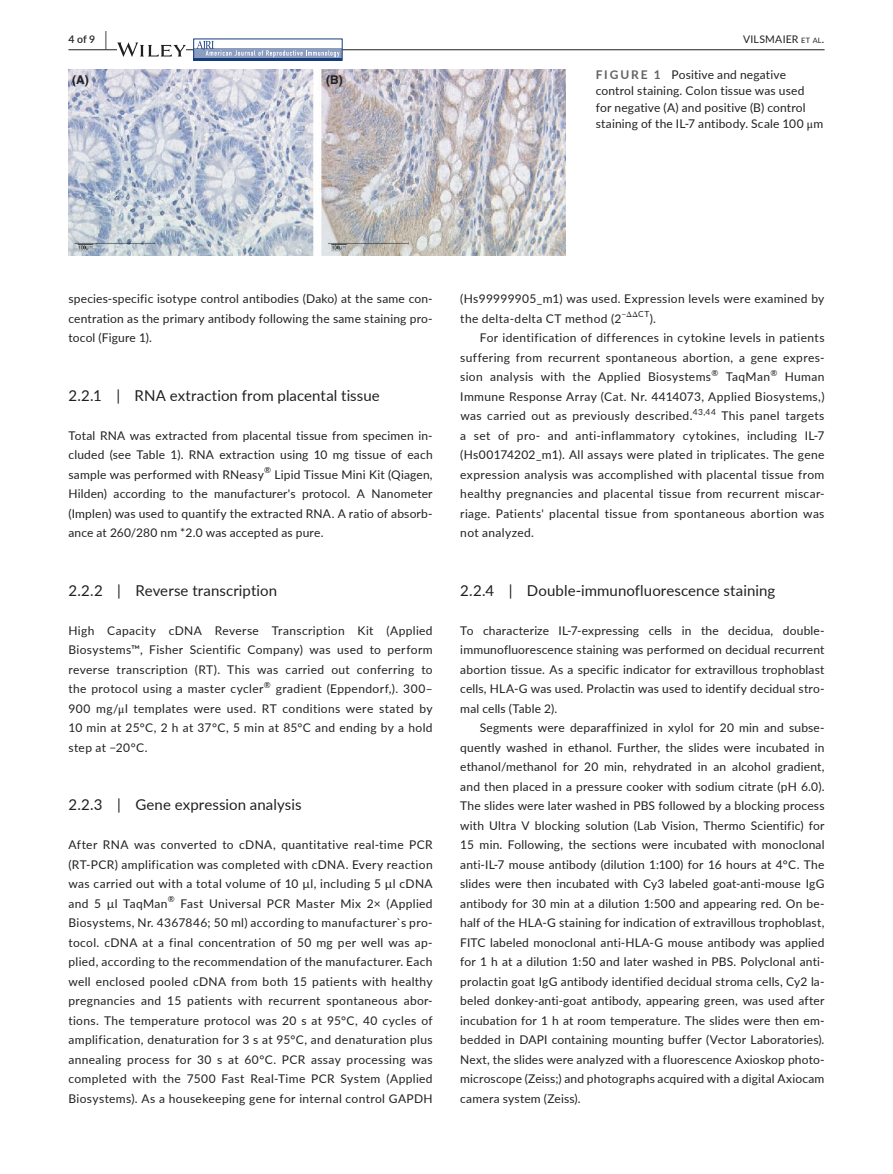
<style>
.page{position:relative;width:893px;height:1174px;background:#fff}
.page>*{position:absolute;margin:0;border:0;box-sizing:border-box;transform-origin:0 0}
.t1{font:15px "Lato";letter-spacing:.005em;color:#231f20}
.t2{font:12px/19.5px "Lato";letter-spacing:.025em;color:#231f20;text-align:justify}
.t3{font:700 12px "Helvetica";color:#231f20}
.t4{font:10.5px "Lato";letter-spacing:.02em;color:#231f20}
.t5{font:600 10.5px "Lato";color:#231f20}
.t6{font:8.4px "Lato";color:#231f20}
.s1{font-size:19.5px}
.s2{font-size:7.35px}
.s3{font-weight:700;color:#636366}
.s4{font-family:"STIX"}
</style>
<div class="page">
<hr style="left:68px;top:49px;width:756px;height:1px;background:#231f20">
<svg style="left:117px;top:42px;width:69px;height:15px"></svg>
<div style="left:194px;top:49px;width:148px;height:10px;background:#8b9ebf"></div>
<svg style="left:197px;top:41px;width:143px;height:16px"></svg>
<hr style="left:194px;top:58px;width:148px;height:3px;background:#163c7f">
<img style="left:68px;top:69px;width:498px;height:186px">
<p class="t5" style="left:68px;top:31px;width:40px">4 of 9 <span class="s1">|</span></p>
<p class="t4" style="left:743px;top:31px;width:83px">VILSMAIER <span class="s2">et al</span>.</p>
<p class="t3" style="left:72px;top:72px;width:18px">(A)</p>
<p class="t3" style="left:326px;top:72px;width:18px">(B)</p>
<p class="t2" style="left:596px;top:66px;width:229px;line-height:16.5px;text-align:left"><span class="s3">FIGURE 1</span> Positive and negative control staining. Colon tissue was used<br>for negative (A) and positive (B) control staining of the IL-7 antibody. Scale 100 <span class="s4">μ</span>m</p>
<p class="t2" style="left:68px;top:288px;width:366px">species-specific isotype control antibodies (Dako) at the same con&shy;centration as the primary antibody following the same staining pro&shy;tocol (Figure 1).</p>
<p class="t1" style="left:68px;top:384px;width:313px">2.2.1 | RNA extraction from placental tissue</p>
<p class="t2" style="left:68px;top:425px;width:366px">Total RNA was extracted from placental tissue from specimen in&shy;cluded (see Table 1). RNA extraction using 10 mg tissue of each sample was performed with RNeasy</p>
<p class="t6" style="left:264px;top:464px;width:8px">®</p>
<p class="t2" style="left:68px;top:464px;width:366px;text-indent:206px">Lipid Tissue Mini Kit (Qiagen, Hilden) according to the manufacturer's protocol. A Nanometer (Implen) was used to quantify the extracted RNA. A ratio of absorb&shy;ance at 260/280 nm *2.0 was accepted as pure.</p>
<p class="t1" style="left:68px;top:579px;width:210px">2.2.2 | Reverse transcription</p>
<p class="t2" style="left:68px;top:620px;width:366px">High Capacity cDNA Reverse Transcription Kit (Applied Biosystems™, Fisher Scientific Company) was used to perform reverse transcription (RT). This was carried out conferring to the protocol using a master cycler</p>
<p class="t6" style="left:264px;top:679px;width:8px">®</p>
<p class="t2" style="left:68px;top:678px;width:366px;text-indent:207px">gradient (Eppendorf,). 300– 900 mg/<span class="s4">μ</span>l templates were used. RT conditions were stated by 10 min at 25°C, 2 h at 37°C, 5 min at 85°C and ending by a hold step at −20°C.</p>
<p class="t1" style="left:68px;top:794px;width:235px">2.2.3 | Gene expression analysis</p>
<p class="t2" style="left:68px;top:834px;width:366px">After RNA was converted to cDNA, quantitative real-time PCR (RT-PCR) amplification was completed with cDNA. Every reaction was carried out with a total volume of 10 µl, including 5 µl cDNA and 5 µl TaqMan</p>
<p class="t6" style="left:168px;top:893px;width:8px">®</p>
<p class="t2" style="left:68px;top:893px;width:366px;text-indent:112px">Fast Universal PCR Master Mix 2× (Applied Biosystems, Nr. 4367846; 50 ml) according to manufacturer`s pro&shy;tocol. cDNA at a final concentration of 50 mg per well was ap&shy;plied, according to the recommendation of the manufacturer. Each well enclosed pooled cDNA from both 15 patients with healthy pregnancies and 15 patients with recurrent spontaneous abor&shy;tions. The temperature protocol was 20 s at 95°C, 40 cycles of amplification, denaturation for 3 s at 95°C, and denaturation plus annealing process for 30 s at 60°C. PCR assay processing was completed with the 7500 Fast Real-Time PCR System (Applied Biosystems). As a housekeeping gene for internal control GAPDH</p>
<p class="t2" style="left:460px;top:288px;width:366px">(Hs99999905_m1) was used. Expression levels were examined by the delta-delta CT method (2</p>
<p class="t6" style="left:621px;top:308px;width:29px">−<span class="s4">ΔΔ</span>CT</p>
<p class="t2" style="left:650px;top:308px;width:8px">).</p>
<p class="t2" style="left:480px;top:327px;width:346px">For identification of differences in cytokine levels in patients</p>
<p class="t2" style="left:460px;top:347px;width:366px">suffering from recurrent spontaneous abortion, a gene expres-</p>
<p class="t2" style="left:460px;top:366px;width:252px">sion analysis with the Applied Biosystems</p>
<p class="t6" style="left:711px;top:367px;width:8px">®</p>
<p class="t2" style="left:726px;top:366px;width:46px">TaqMan</p>
<p class="t6" style="left:770px;top:367px;width:8px">®</p>
<p class="t2" style="left:460px;top:366px;width:366px;text-indent:324px">Human Immune Response Array (Cat. Nr. 4414073, Applied Biosystems,) was carried out as previously described.</p>
<p class="t6" style="left:693px;top:406px;width:25px">43,44</p>
<p class="t2" style="left:460px;top:405px;width:366px;text-indent:261px">This panel targets a set of pro- and anti-inflammatory cytokines, including IL-7 (Hs00174202_m1). All assays were plated in triplicates. The gene expression analysis was accomplished with placental tissue from healthy pregnancies and placental tissue from recurrent miscar&shy;riage. Patients' placental tissue from spontaneous abortion was not analyzed.</p>
<p class="t1" style="left:460px;top:579px;width:317px">2.2.4 | Double-immunofluorescence staining</p>
<p class="t2" style="left:460px;top:620px;width:366px">To characterize IL-7-expressing cells in the decidua, double&shy;immunofluorescence staining was performed on decidual recurrent abortion tissue. As a specific indicator for extravillous trophoblast cells, HLA-G was used. Prolactin was used to identify decidual stro&shy;mal cells (Table 2).</p>
<p class="t2" style="left:460px;top:717px;width:366px;text-indent:20px">Segments were deparaffinized in xylol for 20 min and subse&shy;quently washed in ethanol. Further, the slides were incubated in ethanol/methanol for 20 min, rehydrated in an alcohol gradient, and then placed in a pressure cooker with sodium citrate (pH 6.0).<br>The slides were later washed in PBS followed by a blocking process with Ultra V blocking solution (Lab Vision, Thermo Scientific) for 15 min. Following, the sections were incubated with monoclonal anti-IL-7 mouse antibody (dilution 1:100) for 16 hours at 4°C. The slides were then incubated with Cy3 labeled goat-anti-mouse IgG antibody for 30 min at a dilution 1:500 and appearing red. On be&shy;half of the HLA-G staining for indication of extravillous trophoblast, FITC labeled monoclonal anti-HLA-G mouse antibody was applied for 1 h at a dilution 1:50 and later washed in PBS. Polyclonal anti&shy;prolactin goat IgG antibody identified decidual stroma cells, Cy2 la&shy;beled donkey-anti-goat antibody, appearing green, was used after incubation for 1 h at room temperature. The slides were then em&shy;bedded in DAPI containing mounting buffer (Vector Laboratories).<br>Next, the slides were analyzed with a fluorescence Axioskop photo&shy;microscope (Zeiss;) and photographs acquired with a digital Axiocam camera system (Zeiss).</p>
</div>
